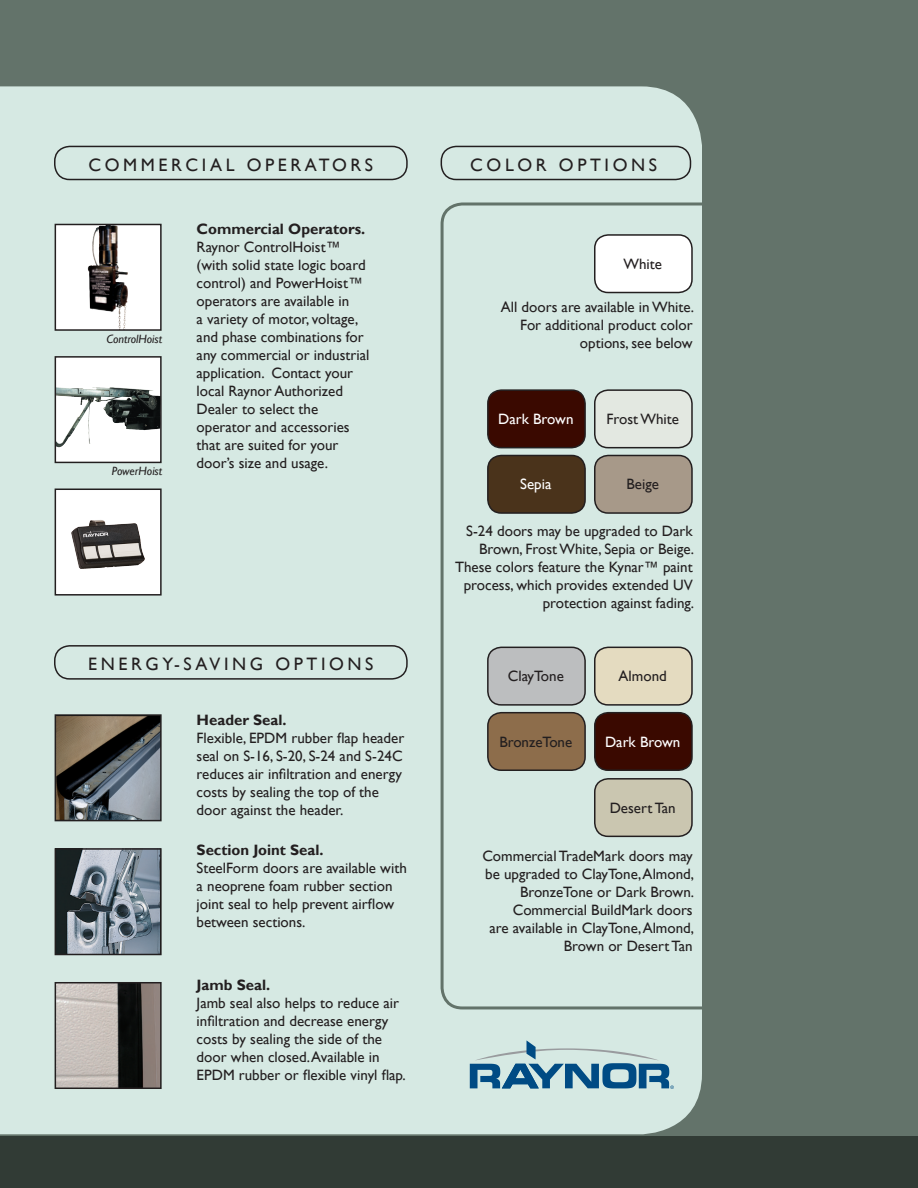
<style>
.page{position:relative;width:918px;height:1188px;background:#fff}
.page>*{position:absolute;margin:0;border:0;box-sizing:border-box;transform-origin:0 0}
.t1{font:18px "Gill Sans";letter-spacing:.2em;color:#231f20}
.t2{font:15px/18px "Gill Sans";color:#231f20}
.t3{font:700 15px "Gill Sans";color:#231f20}
.t4{font:15px "Gill Sans";color:#fff}
.t5{font:italic 12px "Gill Sans";color:#231f20}
</style>
<div class="page">
<div style="left:0;top:1136px;width:918px;height:52px;background:#313b35"></div>
<div style="left:0;top:0;width:918px;height:1136px;background:#63736a"></div>
<div style="left:0;top:86px;width:702px;height:1048px;background:#d6e9e3"></div>
<div style="left:439px;top:201px;width:263px;height:810px;background:#d6e9e3"></div>
<div style="left:54px;top:645px;width:354px;height:35px;border:2px solid #231f20;border-radius:15px"></div>
<div style="left:54px;top:146px;width:354px;height:34px;border:2px solid #231f20;border-radius:15px"></div>
<div style="left:441px;top:146px;width:250px;height:34px;border:2px solid #231f20;border-radius:15px"></div>
<img style="left:58px;top:717px;width:101px;height:101px">
<div style="left:55px;top:714px;width:107px;height:107px;border:2px solid #231f20"></div>
<img style="left:58px;top:851px;width:101px;height:101px">
<div style="left:55px;top:848px;width:107px;height:107px;border:2px solid #231f20"></div>
<img style="left:58px;top:985px;width:101px;height:101px">
<div style="left:55px;top:982px;width:107px;height:107px;border:2px solid #231f20"></div>
<svg style="left:470px;top:1040px;width:204px;height:49px;background:#91b5c3"></svg>
<div style="left:55px;top:224px;width:106px;height:106px;background:#fff"></div>
<img style="left:88px;top:227px;width:31px;height:96px">
<div style="left:55px;top:224px;width:107px;height:107px;border:2px solid #231f20"></div>
<svg style="left:58px;top:359px;width:101px;height:101px;background:#cfd0d0"></svg>
<img style="left:58px;top:387px;width:38px;height:23px">
<div style="left:55px;top:356px;width:107px;height:107px;border:2px solid #231f20"></div>
<div style="left:55px;top:489px;width:106px;height:106px;background:#fff"></div>
<img style="left:71px;top:520px;width:74px;height:49px">
<div style="left:55px;top:489px;width:107px;height:107px;border:2px solid #231f20"></div>
<div style="left:595px;top:235px;width:97px;height:58px;background:#fff;border-radius:14px"></div>
<div style="left:594px;top:234px;width:99px;height:59px;border:2px solid #231f20;border-radius:14px"></div>
<div style="left:595px;top:390px;width:97px;height:58px;background:#e3e8e1;border-radius:14px"></div>
<div style="left:594px;top:389px;width:99px;height:59px;border:2px solid #231f20;border-radius:14px"></div>
<div style="left:488px;top:390px;width:97px;height:58px;background:#3a0900;border-radius:14px"></div>
<div style="left:487px;top:389px;width:99px;height:59px;border:2px solid #231f20;border-radius:14px"></div>
<div style="left:595px;top:455px;width:97px;height:58px;background:#a79989;border-radius:14px"></div>
<div style="left:594px;top:455px;width:99px;height:59px;border:2px solid #231f20;border-radius:14px"></div>
<div style="left:488px;top:455px;width:97px;height:58px;background:#4a331b;border-radius:14px"></div>
<div style="left:487px;top:455px;width:99px;height:59px;border:2px solid #231f20;border-radius:14px"></div>
<div style="left:595px;top:647px;width:97px;height:58px;background:#e4dbc0;border-radius:14px"></div>
<div style="left:594px;top:647px;width:99px;height:59px;border:2px solid #231f20;border-radius:14px"></div>
<div style="left:488px;top:647px;width:97px;height:58px;background:#bcbebf;border-radius:14px"></div>
<div style="left:487px;top:647px;width:99px;height:59px;border:2px solid #231f20;border-radius:14px"></div>
<div style="left:595px;top:713px;width:97px;height:57px;background:#3a0900;border-radius:14px"></div>
<div style="left:594px;top:712px;width:99px;height:59px;border:2px solid #231f20;border-radius:14px"></div>
<div style="left:595px;top:779px;width:97px;height:57px;background:#cac6b0;border-radius:14px"></div>
<div style="left:594px;top:778px;width:99px;height:59px;border:2px solid #231f20;border-radius:14px"></div>
<div style="left:488px;top:713px;width:97px;height:57px;background:#8d6d4b;border-radius:14px"></div>
<div style="left:487px;top:712px;width:99px;height:59px;border:2px solid #231f20;border-radius:14px"></div>
<p class="t1" style="left:88px;top:154px;width:286px">COMMERCIAL OPERATORS</p>
<p class="t1" style="left:470px;top:154px;width:188px">COLOR OPTIONS</p>
<p class="t5" style="left:106px;top:332px;width:57px">ControlHoist</p>
<p class="t5" style="left:112px;top:464px;width:52px">PowerHoist</p>
<p class="t3" style="left:197px;top:220px;width:170px">Commercial Operators.</p>
<p class="t2" style="left:197px;top:238px;width:174px">Raynor ControlHoist™ (with solid state logic board control) and PowerHoist™ operators are available in<br>a variety of motor, voltage, and phase combinations for any commercial or industrial application. Contact your local Raynor Authorized<br>Dealer to select the operator and accessories that are suited for your door’s size and usage.</p>
<p class="t1" style="left:88px;top:654px;width:287px">ENERGY-SAVING OPTIONS</p>
<p class="t3" style="left:197px;top:711px;width:92px">Header Seal.</p>
<p class="t2" style="left:197px;top:729px;width:209px">Flexible, EPDM rubber flap header seal on S-16, S-20, S-24 and S-24C reduces air infiltration and energy costs by sealing the top of the door against the header.</p>
<p class="t3" style="left:197px;top:841px;width:128px">Section Joint Seal.</p>
<p class="t2" style="left:197px;top:859px;width:212px">SteelForm doors are available with a neoprene foam rubber section joint seal to help prevent airflow between sections.</p>
<p class="t3" style="left:197px;top:976px;width:75px">Jamb Seal.</p>
<p class="t2" style="left:197px;top:994px;width:211px">Jamb seal also helps to reduce air infiltration and decrease energy costs by sealing the side of the door when closed. Available in<br>EPDM rubber or flexible vinyl flap.</p>
<p class="t2" style="left:623px;top:255px;width:40px">White</p>
<p class="t2" style="left:501px;top:298px;width:195px;text-align:right">All doors are available in White.<br>For additional product color options, see below</p>
<p class="t4" style="left:498px;top:410px;width:77px">Dark Brown</p>
<p class="t2" style="left:606px;top:410px;width:74px">Frost White</p>
<p class="t4" style="left:520px;top:476px;width:33px">Sepia</p>
<p class="t2" style="left:626px;top:476px;width:34px">Beige</p>
<p class="t2" style="left:455px;top:522px;width:241px;text-align:right">S-24 doors may be upgraded to Dark Brown, Frost White, Sepia or Beige.<br>These colors feature the Kynar™ paint process, which provides extended UV protection against fading.</p>
<p class="t2" style="left:508px;top:668px;width:58px">ClayTone</p>
<p class="t2" style="left:619px;top:668px;width:50px">Almond</p>
<p class="t2" style="left:499px;top:733px;width:75px">BronzeTone</p>
<p class="t4" style="left:605px;top:733px;width:77px">Dark Brown</p>
<p class="t2" style="left:610px;top:799px;width:68px">Desert Tan</p>
<p class="t2" style="left:482px;top:848px;width:213px;text-align:right">Commercial TradeMark doors may be upgraded to ClayTone, Almond,<br>BronzeTone or Dark Brown.<br>Commercial BuildMark doors<br>are available in ClayTone, Almond,<br>Brown or Desert Tan</p>
</div>
